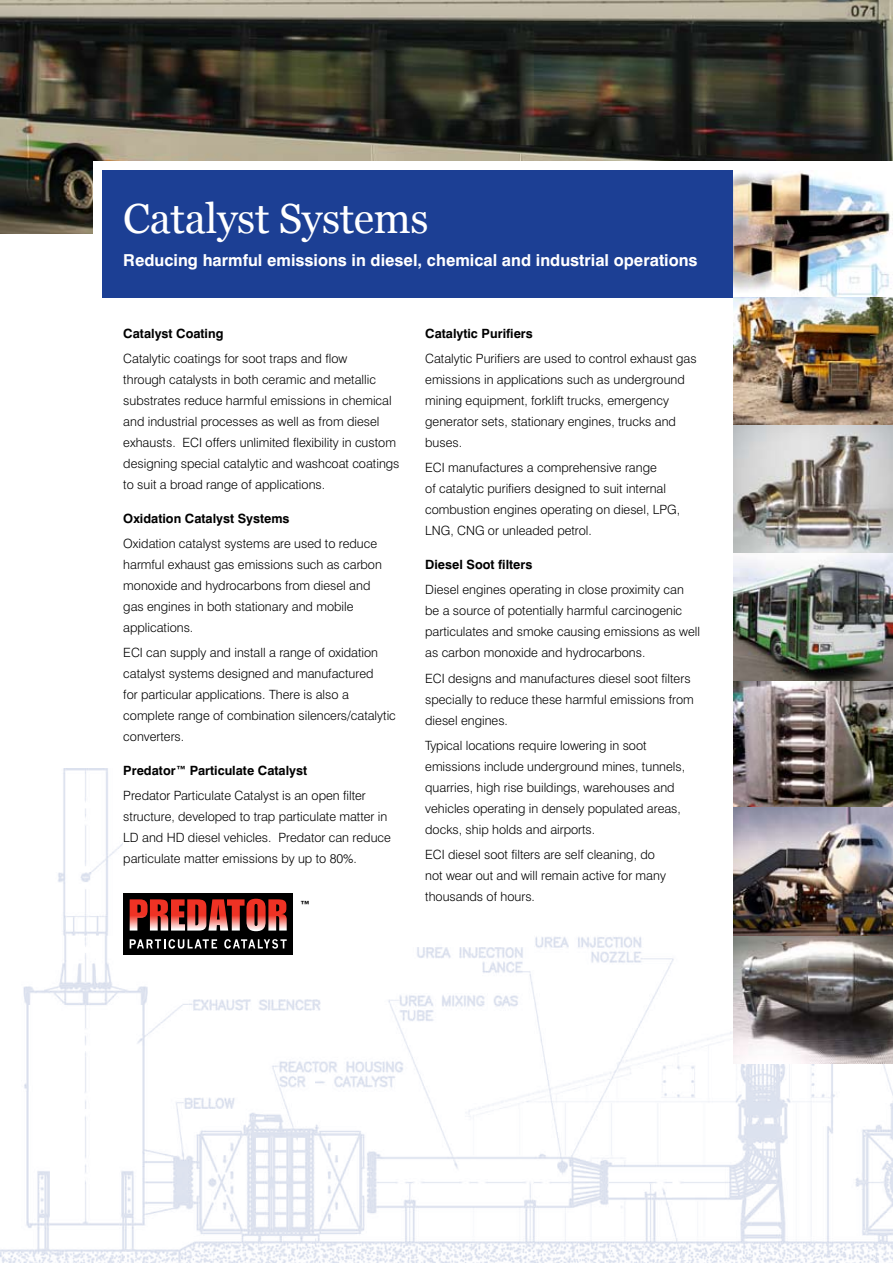
<style>
.page{position:relative;width:893px;height:1263px;background:#fff}
.page>*{position:absolute;margin:0;border:0;box-sizing:border-box;transform-origin:0 0}
.t1{font:42px "Georgia";letter-spacing:-.01em;color:#fff}
.t2{font:700 16.5px "Swiss 721 BT";color:#fff}
.t3{font:300 12.75px/21px "Swiss 721 BT";color:#000}
.t4{font:700 12.75px "Swiss 721 BT";color:#000}
</style>
<div class="page">
<img style="left:0;top:769px;width:893px;height:494px">
<img style="left:0;top:0;width:893px;height:234px">
<div style="left:94px;top:162px;width:799px;height:136px;background:#fff"></div>
<div style="left:102px;top:170px;width:791px;height:128px;background:#1c3f94"></div>
<img style="left:733px;top:170px;width:160px;height:893px">
<div style="left:123px;top:327px;width:579px;height:601px;background:#fff"></div>
<div style="left:123px;top:893px;width:170px;height:62px;background:#000"></div>
<svg style="left:130px;top:939px;width:87px;height:10px"></svg>
<svg style="left:224px;top:939px;width:63px;height:10px"></svg>
<svg style="left:130px;top:899px;width:157px;height:32px"></svg>
<h1 class="t1" style="left:123px;top:195px;width:307px">Catalyst Systems</h1>
<p class="t2" style="left:123px;top:250px;width:576px">Reducing harmful emissions in diesel, chemical and industrial operations</p>
<p class="t4" style="left:123px;top:325px;width:102px">Catalyst Coating</p>
<p class="t3" style="left:123px;top:348px;width:278px">Catalytic coatings for soot traps and flow<br>through catalysts in both ceramic and metallic substrates reduce harmful emissions in chemical and industrial processes as well as from diesel exhausts. ECI offers unlimited flexibility in custom designing special catalytic and washcoat coatings to suit a broad range of applications.</p>
<p class="t4" style="left:123px;top:510px;width:168px">Oxidation Catalyst Systems</p>
<p class="t3" style="left:123px;top:533px;width:260px">Oxidation catalyst systems are used to reduce harmful exhaust gas emissions such as carbon monoxide and hydrocarbons from diesel and gas engines in both stationary and mobile applications.</p>
<p class="t3" style="left:123px;top:642px;width:274px">ECI can supply and install a range of oxidation catalyst systems designed and manufactured<br>for particular applications. There is also a complete range of combination silencers/catalytic converters.</p>
<p class="t4" style="left:123px;top:763px;width:185px">Predator™ Particulate Catalyst</p>
<p class="t3" style="left:123px;top:785px;width:269px">Predator Particulate Catalyst is an open filter structure, developed to trap particulate matter in LD and HD diesel vehicles. Predator can reduce particulate matter emissions by up to 80%.</p>
<p class="t4" style="left:300px;top:898px;width:12px">™</p>
<p class="t4" style="left:425px;top:325px;width:109px">Catalytic Purifiers</p>
<p class="t3" style="left:425px;top:348px;width:273px">Catalytic Purifiers are used to control exhaust gas emissions in applications such as underground mining equipment, forklift trucks, emergency generator sets, stationary engines, trucks and buses.</p>
<p class="t3" style="left:425px;top:457px;width:256px">ECI manufactures a comprehensive range<br>of catalytic purifiers designed to suit internal combustion engines operating on diesel, LPG, LNG, CNG or unleaded petrol.</p>
<p class="t4" style="left:425px;top:557px;width:109px">Diesel Soot filters</p>
<p class="t3" style="left:425px;top:579px;width:276px">Diesel engines operating in close proximity can be a source of potentially harmful carcinogenic particulates and smoke causing emissions as well as carbon monoxide and hydrocarbons.</p>
<p class="t3" style="left:425px;top:667px;width:270px">ECI designs and manufactures diesel soot filters specially to reduce these harmful emissions from diesel engines.</p>
<p class="t3" style="left:425px;top:735px;width:261px">Typical locations require lowering in soot emissions include underground mines, tunnels, quarries, high rise buildings, warehouses and vehicles operating in densely populated areas, docks, ship holds and airports.</p>
<p class="t3" style="left:425px;top:844px;width:242px">ECI diesel soot filters are self cleaning, do not wear out and will remain active for many thousands of hours.</p>
</div>
